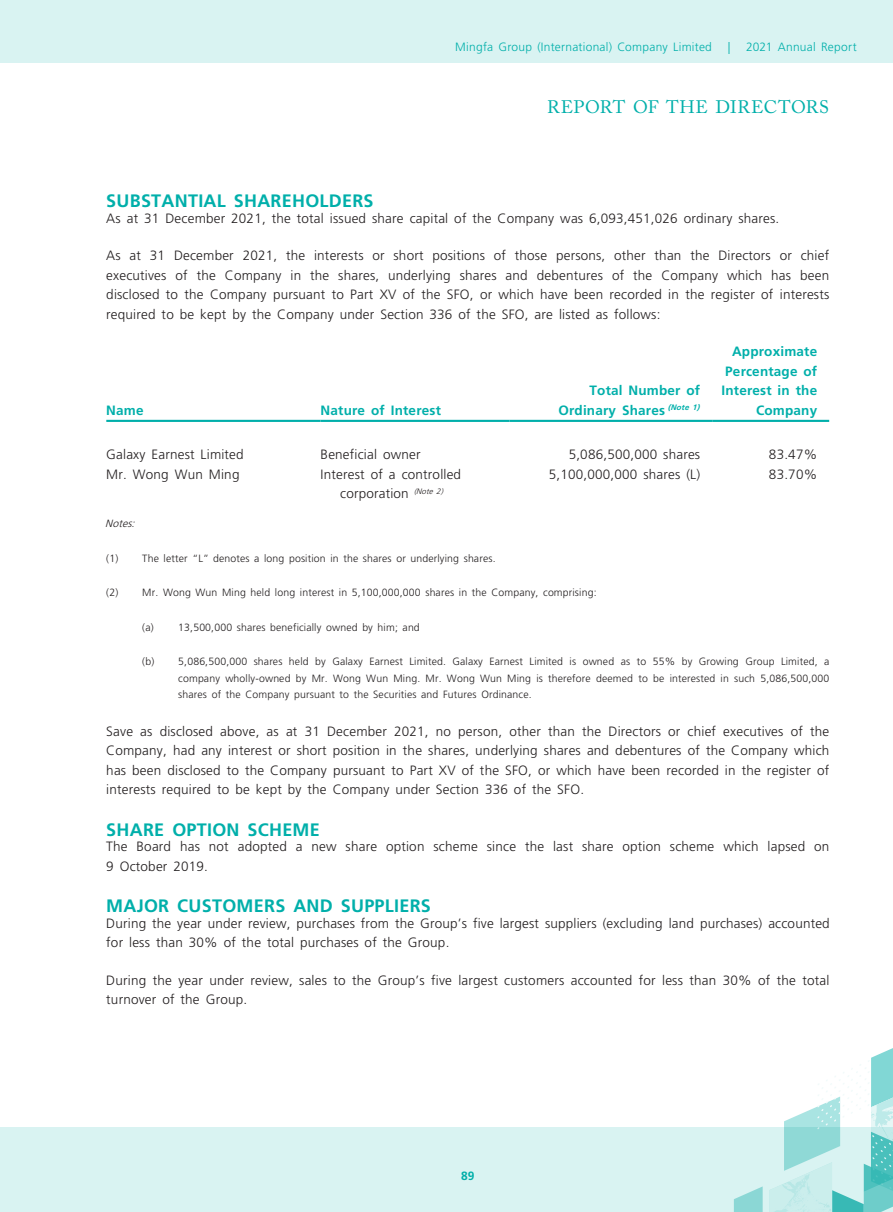
<style>
.page{position:relative;width:893px;height:1212px;background:#d9f3f2}
.page>*{position:absolute;margin:0;border:0;box-sizing:border-box;transform-origin:0 0}
._03_H1{font:700 18px "Frutiger LT Std";letter-spacing:.015em;color:#00afaa}
.t1{font:18px "Adobe Caslon Pro";letter-spacing:.025em;color:#00afaa}
._11_P0{font:300 13.5px/19.5px "Frutiger LT Std";letter-spacing:.015em;color:#231f20}
._15_Table_Stub{font:300 13.5px/19.5px "Frutiger LT Std";letter-spacing:.015em;color:#231f20;text-align:center}
._31_table_tab_6pt{font:700 13.5px/19.5px "Frutiger LT Std";letter-spacing:.015em;color:#00afaa;text-align:right}
._31_table_tab_6pt-2{font:300 13.5px "Frutiger LT Std";letter-spacing:.015em;color:#231f20}
._15_Table_Stub-2{font:700 13.5px "Frutiger LT Std";letter-spacing:.015em;color:#00afaa}
.t2{font:300 12px "Frutiger LT Std";letter-spacing:.02em;color:#00afaa}
.t3{font:700 12px "Frutiger LT Std";color:#00afaa}
._22____IN2__Note{font:300 10.5px/16.5px "Frutiger LT Std";letter-spacing:.015em;color:#231f20;text-align:justify}
._21_IN0__Note{font:300 10.5px "Frutiger LT Std";letter-spacing:.015em;color:#231f20}
._25_P0__Note{font:italic 300 10.5px "Frutiger LT Std";color:#231f20}
</style>
<div class="page">
<div style="left:0;top:64px;width:893px;height:1063px;background:#fff"></div>
<svg style="left:734px;top:1048px;width:159px;height:164px"></svg>
<hr style="left:106px;top:420px;width:215px;height:2px;background:#00afaa">
<hr style="left:321px;top:420px;width:189px;height:2px;background:#00afaa">
<hr style="left:510px;top:420px;width:202px;height:2px;background:#00afaa">
<hr style="left:712px;top:420px;width:117px;height:2px;background:#00afaa">
<p class="t2" style="left:455px;top:40px;width:258px">Mingfa Group (International) Company Limited</p>
<p class="t2" style="left:728px;top:40px;width:4px">|</p>
<p class="t2" style="left:746px;top:40px;width:112px">2021 Annual Report</p>
<h1 class="t1" style="left:547px;top:96px;width:283px">REPORT OF THE DIRECTORS</h1>
<p class="_03_H1" style="left:106px;top:191px;width:269px">SUBSTANTIAL SHAREHOLDERS</p>
<p class="_11_P0" style="left:106px;top:209px;width:674px">As at 31 December 2021, the total issued share capital of the Company was 6,093,451,026 ordinary shares.</p>
<p class="_11_P0" style="left:106px;top:246px;width:724px;text-align:justify">As at 31 December 2021, the interests or short positions of those persons, other than the Directors or chief executives of the Company in the shares, underlying shares and debentures of the Company which has been disclosed to the Company pursuant to Part XV of the SFO, or which have been recorded in the register of interests required to be kept by the Company under Section 336 of the SFO, are listed as follows:</p>
<p class="_15_Table_Stub-2" style="left:106px;top:402px;width:39px">Name</p>
<p class="_15_Table_Stub-2" style="left:321px;top:402px;width:122px">Nature of Interest</p>
<p class="_31_table_tab_6pt" style="left:558px;top:381px;width:145px">Total Number of<br>Ordinary Shares <sup>(Note</sup> <sup>1)</sup></p>
<p class="_31_table_tab_6pt" style="left:721px;top:342px;width:97px">Approximate<br>Percentage of<br>Interest in the<br>Company</p>
<p class="_15_Table_Stub" style="left:106px;top:445px;width:139px">Galaxy Earnest Limited</p>
<p class="_15_Table_Stub" style="left:321px;top:445px;width:101px">Beneficial owner</p>
<p class="_31_table_tab_6pt-2" style="left:569px;top:447px;width:133px">5,086,500,000 shares</p>
<p class="_31_table_tab_6pt-2" style="left:769px;top:447px;width:50px">83.47%</p>
<p class="_15_Table_Stub" style="left:106px;top:464px;width:135px">Mr. Wong Wun Ming</p>
<p class="_15_Table_Stub" style="left:321px;top:464px;width:142px">Interest of a controlled corporation <sup>(Note</sup> <sup>2)</sup></p>
<p class="_31_table_tab_6pt-2" style="left:549px;top:466px;width:153px">5,100,000,000 shares (L)</p>
<p class="_31_table_tab_6pt-2" style="left:769px;top:466px;width:50px">83.70%</p>
<p class="_25_P0__Note" style="left:105px;top:518px;width:34px">Notes:</p>
<p class="_21_IN0__Note" style="left:106px;top:552px;width:391px">(1) The letter “L” denotes a long position in the shares or underlying shares.</p>
<p class="_21_IN0__Note" style="left:106px;top:587px;width:492px">(2) Mr. Wong Wun Ming held long interest in 5,100,000,000 shares in the Company, comprising:</p>
<p class="_22____IN2__Note" style="left:142px;top:619px;width:279px">(a) 13,500,000 shares beneficially owned by him; and</p>
<p class="_22____IN2__Note" style="left:178px;top:654px;width:653px;text-indent:-36px">(b) 5,086,500,000 shares held by Galaxy Earnest Limited. Galaxy Earnest Limited is owned as to 55% by Growing Group Limited, a company wholly-owned by Mr. Wong Wun Ming. Mr. Wong Wun Ming is therefore deemed to be interested in such 5,086,500,000 shares of the Company pursuant to the Securities and Futures Ordinance.</p>
<p class="_11_P0" style="left:106px;top:721px;width:725px;text-align:justify">Save as disclosed above, as at 31 December 2021, no person, other than the Directors or chief executives of the Company, had any interest or short position in the shares, underlying shares and debentures of the Company which has been disclosed to the Company pursuant to Part XV of the SFO, or which have been recorded in the register of interests required to be kept by the Company under Section 336 of the SFO.</p>
<p class="_03_H1" style="left:106px;top:819px;width:215px">SHARE OPTION SCHEME</p>
<p class="_11_P0" style="left:106px;top:837px;width:725px">The Board has not adopted a new share option scheme since the last share option scheme which lapsed on<br>9 October 2019.</p>
<p class="_03_H1" style="left:106px;top:895px;width:326px">MAJOR CUSTOMERS AND SUPPLIERS</p>
<p class="_11_P0" style="left:106px;top:913px;width:725px">During the year under review, purchases from the Group’s five largest suppliers (excluding land purchases) accounted for less than 30% of the total purchases of the Group.</p>
<p class="_11_P0" style="left:106px;top:970px;width:725px">During the year under review, sales to the Group’s five largest customers accounted for less than 30% of the total turnover of the Group.</p>
<p class="t3" style="left:461px;top:1169px;width:15px">89</p>
</div>
